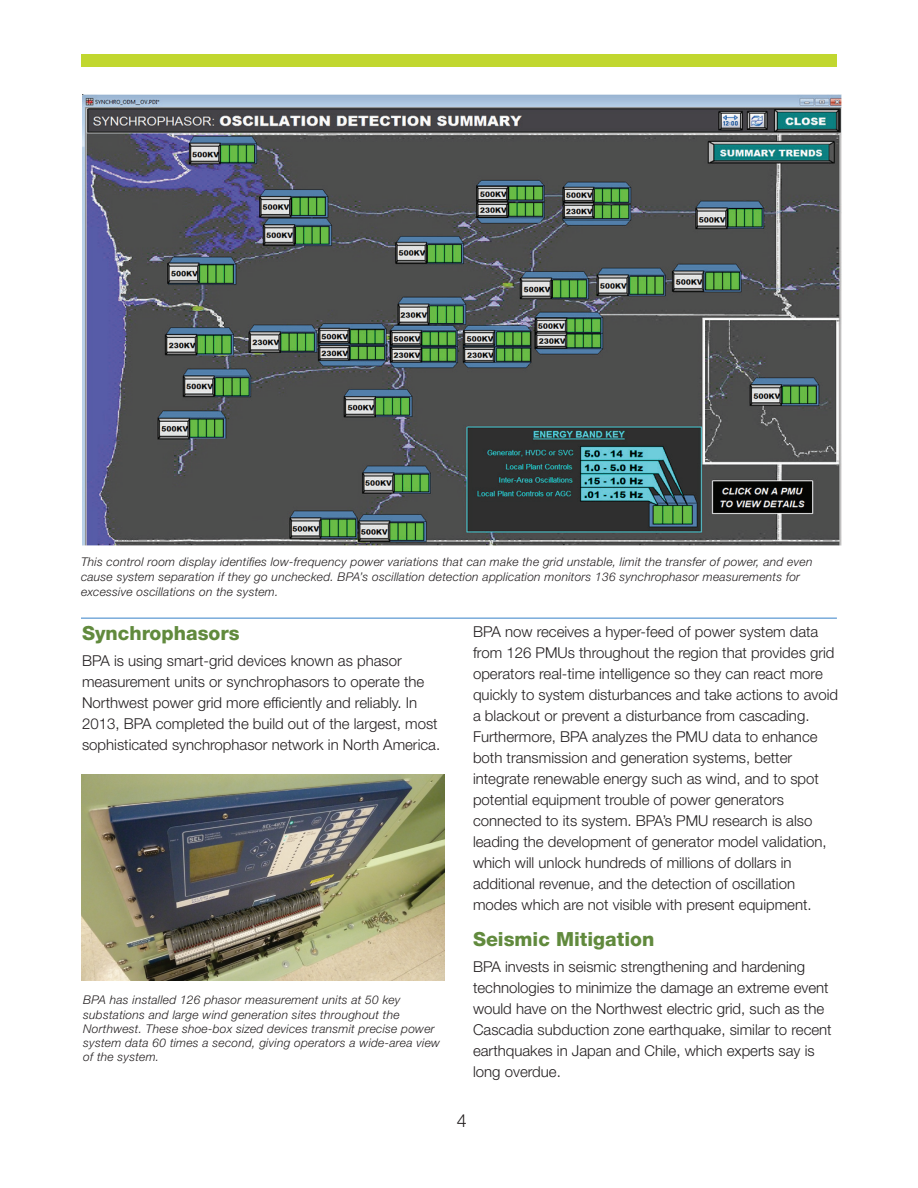
<style>
.page{position:relative;width:918px;height:1188px;background:#fff}
.page>*{position:absolute;margin:0;border:0;box-sizing:border-box;transform-origin:0 0}
.t1{font:800 19.5px "Helvetica Neue LT Std";color:#618a3d}
.t2{font:300 18px "Helvetica Neue LT Std";color:#231f20}
.t3{font:300 15px/21px "Helvetica Neue LT Std";color:#231f20}
.t4{font:italic 300 12px/14.2px "Helvetica Neue LT Std";letter-spacing:.02em;color:#231f20}
</style>
<div class="page">
<div style="left:81px;top:54px;width:756px;height:13px;background:#c1d72f"></div>
<hr style="left:81px;top:617px;width:756px;height:2px;background:#7aabdb">
<img style="left:81px;top:775px;width:364px;height:205px">
<img style="left:82px;top:94px;width:759px;height:451px">
<p class="t4" style="left:81px;top:554px;width:733px;line-height:15px">This control room display identifies low-frequency power variations that can make the grid unstable, limit the transfer of power, and even cause system separation if they go unchecked. BPA’s oscillation detection application monitors 136 synchrophasor measurements for excessive oscillations on the system.</p>
<p class="t3" style="left:473px;top:621px;width:367px">BPA now receives a hyper-feed of power system data from 126 PMUs throughout the region that provides grid operators real-time intelligence so they can react more quickly to system disturbances and take actions to avoid a blackout or prevent a disturbance from cascading.<br>Furthermore, BPA analyzes the PMU data to enhance both transmission and generation systems, better integrate renewable energy such as wind, and to spot potential equipment trouble of power generators connected to its system. BPA’s PMU research is also leading the development of generator model validation, which will unlock hundreds of millions of dollars in additional revenue, and the detection of oscillation modes which are not visible with present equipment.</p>
<h1 class="t1" style="left:473px;top:928px;width:183px">Seismic Mitigation</h1>
<p class="t3" style="left:473px;top:956px;width:360px">BPA invests in seismic strengthening and hardening technologies to minimize the damage an extreme event would have on the Northwest electric grid, such as the Cascadia subduction zone earthquake, similar to recent earthquakes in Japan and Chile, which experts say is long overdue.</p>
<h1 class="t1" style="left:82px;top:621px;width:159px">Synchrophasors</h1>
<p class="t3" style="left:82px;top:650px;width:360px">BPA is using smart-grid devices known as phasor measurement units or synchrophasors to operate the Northwest power grid more efficiently and reliably. In 2013, BPA completed the build out of the largest, most sophisticated synchrophasor network in North America.</p>
<p class="t4" style="left:83px;top:993px;width:358px">BPA has installed 126 phasor measurement units at 50 key substations and large wind generation sites throughout the Northwest. These shoe-box sized devices transmit precise power system data 60 times a second, giving operators a wide-area view of the system.</p>
<p class="t2" style="left:457px;top:1110px;width:12px">4</p>
</div>
